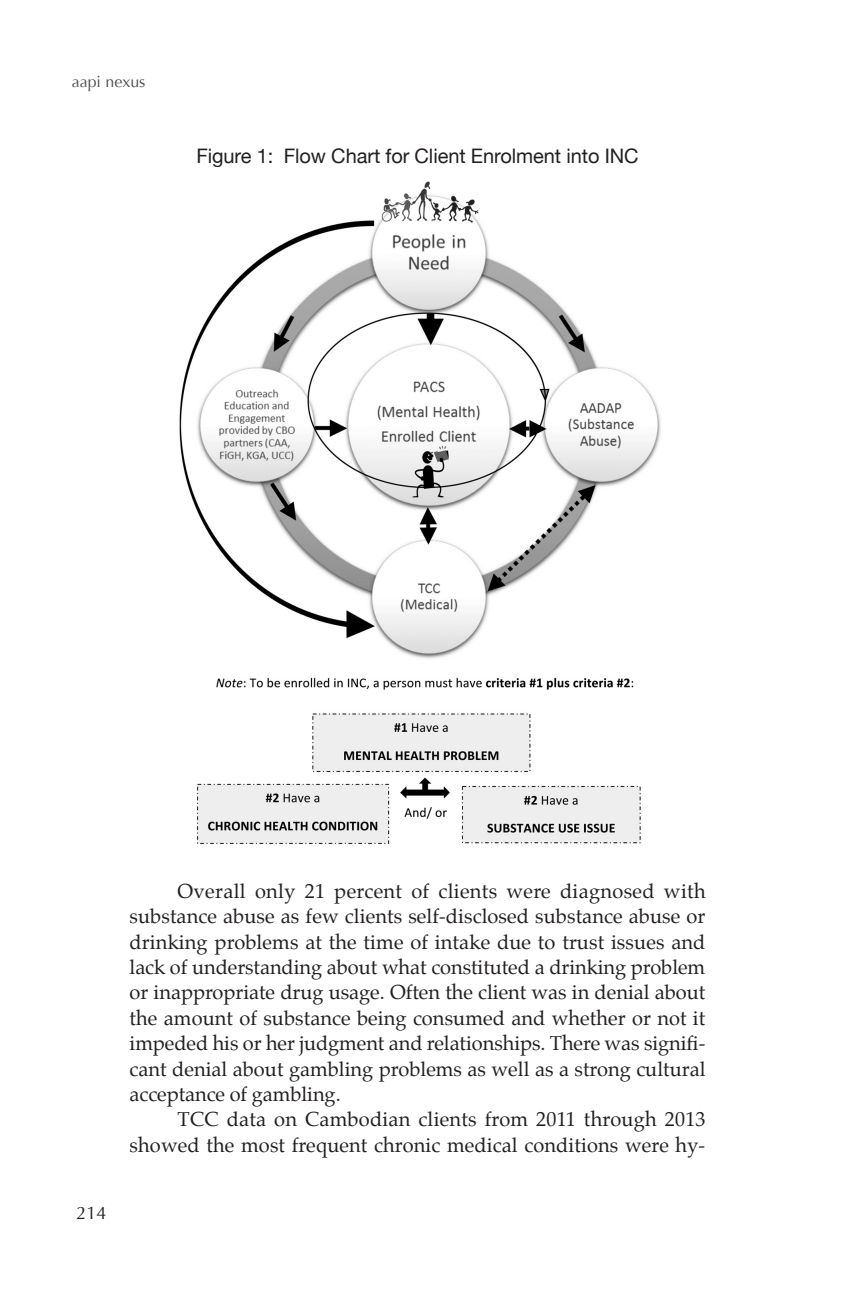
<style>
.page{position:relative;width:864px;height:1296px;background:#fff}
.page>*{position:absolute;margin:0;border:0;box-sizing:border-box;transform-origin:0 0}
.t1{font:20px/25.4px "Palatino";letter-spacing:.005em;color:#231f20;text-align:justify}
.t2{font:20px "Helvetica Neue";letter-spacing:-.005em;color:#231f20}
.t3{font:18px "Optima";color:#231f20}
.t4{font:16px "Optima";color:#4b4c4d}
</style>
<div class="page">
<img style="left:179px;top:181px;width:482px;height:663px">
<p class="t4" style="left:72px;top:72px;width:75px">aapi nexus</p>
<p class="t2" style="left:196px;top:142px;width:444px">Figure 1: Flow Chart for Client Enrolment into INC</p>
<p class="t3" style="left:77px;top:1202px;width:31px">214</p>
<p class="t1" style="left:130px;top:878px;width:578px;text-indent:48px">Overall only 21 percent of clients were diagnosed with substance abuse as few clients self-disclosed substance abuse or drinking problems at the time of intake due to trust issues and lack of understanding about what constituted a drinking problem or inappropriate drug usage. Often the client was in denial about the amount of substance being consumed and whether or not it impeded his or her judgment and relationships. There was signifi&shy;cant denial about gambling problems as well as a strong cultural acceptance of gambling.</p>
<p class="t1" style="left:130px;top:1107px;width:578px;text-align:right">TCC data on Cambodian clients from 2011 through 2013 showed the most frequent chronic medical conditions were hy-</p>
</div>
